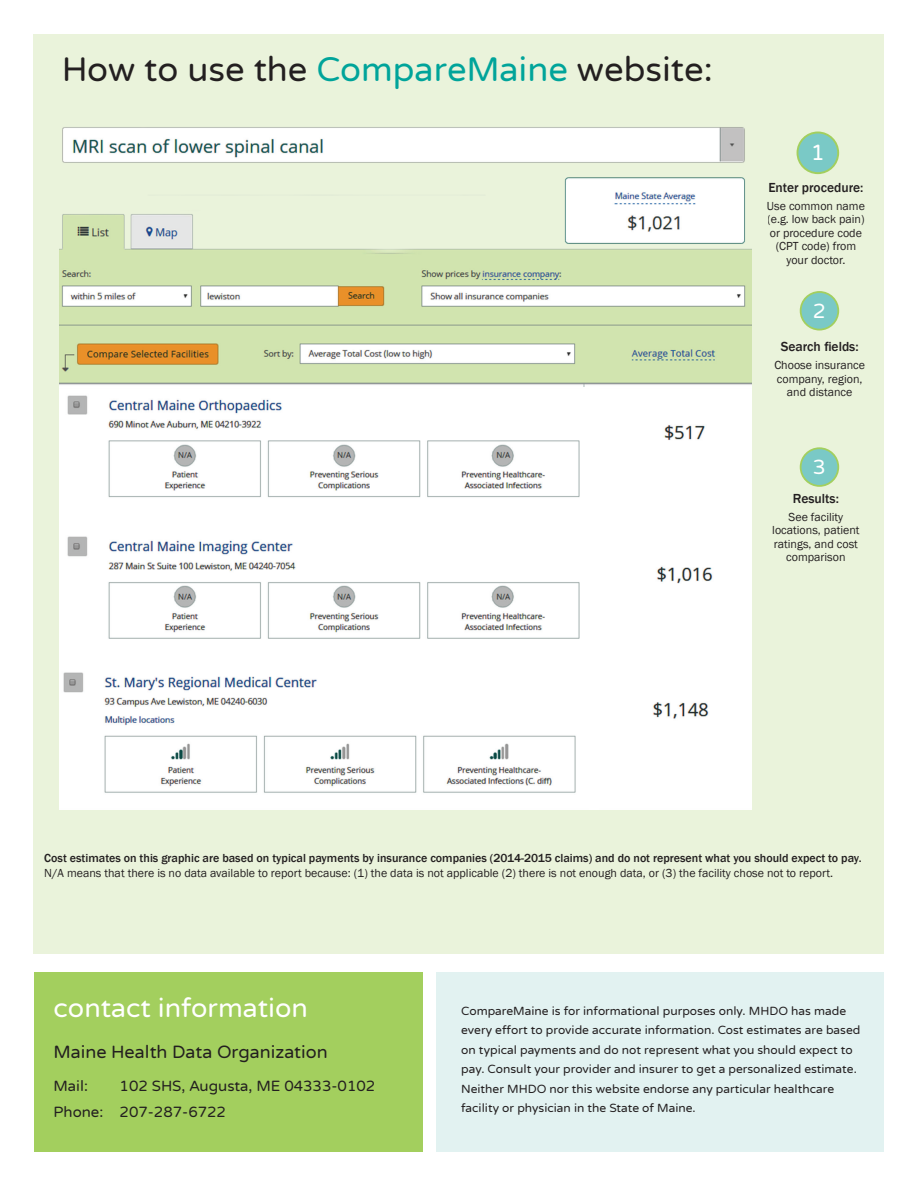
<style>
.page{position:relative;width:918px;height:1188px;background:#fff}
.page>*{position:absolute;margin:0;border:0;box-sizing:border-box;transform-origin:0 0}
.t1{font:34.5px "Varela Round";color:#231f20}
.t2{font:27px "Varela Round";color:#fff}
.t3{font:22.35px "Varela Round";color:#fff}
.t4{font:20.7px "Varela Round";color:#fff}
.t5{font:18px "Varela Round";color:#231f20}
.t6{font:15px/26.2px "Varela Round";color:#231f20}
.t7{font:500 13.5px "Franklin Gothic";color:#231f20}
.t8{font:12px/19.5px "Varela Round";color:#231f20}
.t9{font:12px/13.5px "Franklin Gothic";color:#231f20;text-align:center}
.t10{font:500 12px "Franklin Gothic";color:#231f20}
.s1{color:#00a49a}
</style>
<div class="page">
<div style="left:34px;top:35px;width:850px;height:919px;background:#eaf3db"></div>
<img style="left:62px;top:127px;width:683px;height:81px">
<img style="left:59px;top:208px;width:693px;height:180px">
<img style="left:59px;top:388px;width:693px;height:266px">
<img style="left:59px;top:654px;width:693px;height:155px">
<div style="left:589px;top:387px;width:10px;height:423px;background:#fff"></div>
<div style="left:56px;top:514px;width:702px;height:11px;background:#fff"></div>
<div style="left:801px;top:448px;width:37px;height:38px;background:#7ac9c6;border-radius:50%"></div>
<div style="left:800px;top:447px;width:39px;height:40px;border:2px solid #a3cf5e;border-radius:50%"></div>
<div style="left:798px;top:132px;width:40px;height:41px;background:#7ac9c6;border-radius:50%"></div>
<div style="left:797px;top:132px;width:42px;height:42px;border:2px solid #a3cf5e;border-radius:50%"></div>
<div style="left:801px;top:292px;width:37px;height:38px;background:#7ac9c6;border-radius:50%"></div>
<div style="left:800px;top:291px;width:39px;height:40px;border:2px solid #a3cf5e;border-radius:50%"></div>
<div style="left:51px;top:227px;width:8px;height:585px;background:#eaf3db"></div>
<div style="left:436px;top:972px;width:448px;height:180px;background:#e2f2f1"></div>
<div style="left:34px;top:972px;width:389px;height:180px;background:#a3cf5e"></div>
<div style="left:753px;top:217px;width:15px;height:598px;background:#eaf3db"></div>
<h1 class="t1" style="left:62px;top:49px;width:653px">How to use the <span class="s1">CompareMaine</span> website:</h1>
<h3 class="t3" style="left:811px;top:140px;width:16px">1</h3>
<p class="t7" style="left:768px;top:179px;width:97px">Enter procedure:</p>
<p class="t9" style="left:767px;top:199px;width:100px">Use common name (e.g. low back pain) or procedure code (CPT code) from your doctor.</p>
<h3 class="t4" style="left:813px;top:299px;width:14px">2</h3>
<p class="t7" style="left:781px;top:338px;width:79px">Search fields:</p>
<p class="t9" style="left:774px;top:359px;width:92px">Choose insurance company, region, and distance</p>
<h3 class="t4" style="left:813px;top:455px;width:14px">3</h3>
<p class="t7" style="left:793px;top:490px;width:48px">Results:</p>
<p class="t9" style="left:772px;top:510px;width:89px">See facility locations, patient ratings, and cost comparison</p>
<p class="t10" style="left:44px;top:851px;width:819px">Cost estimates on this graphic are based on typical payments by insurance companies (2014-2015 claims) and do not represent what you should expect to pay.</p>
<p class="t9" style="left:44px;top:866px;width:790px">N/A means that there is no data available to report because: (1) the data is not applicable (2) there is not enough data, or (3) the facility chose not to report.</p>
<h2 class="t2" style="left:54px;top:992px;width:256px">contact information</h2>
<h3 class="t5" style="left:54px;top:1042px;width:276px">Maine Health Data Organization</h3>
<p class="t6" style="left:54px;top:1073px;width:36px">Mail:</p>
<p class="t6" style="left:54px;top:1073px;width:323px;text-indent:66px">102 SHS, Augusta, ME 04333-0102<br>Phone: 207-287-6722</p>
<p class="t8" style="left:461px;top:1001px;width:401px">CompareMaine is for informational purposes only. MHDO has made every effort to provide accurate information. Cost estimates are based on typical payments and do not represent what you should expect to pay. Consult your provider and insurer to get a personalized estimate.<br>Neither MHDO nor this website endorse any particular healthcare facility or physician in the State of Maine.</p>
</div>
